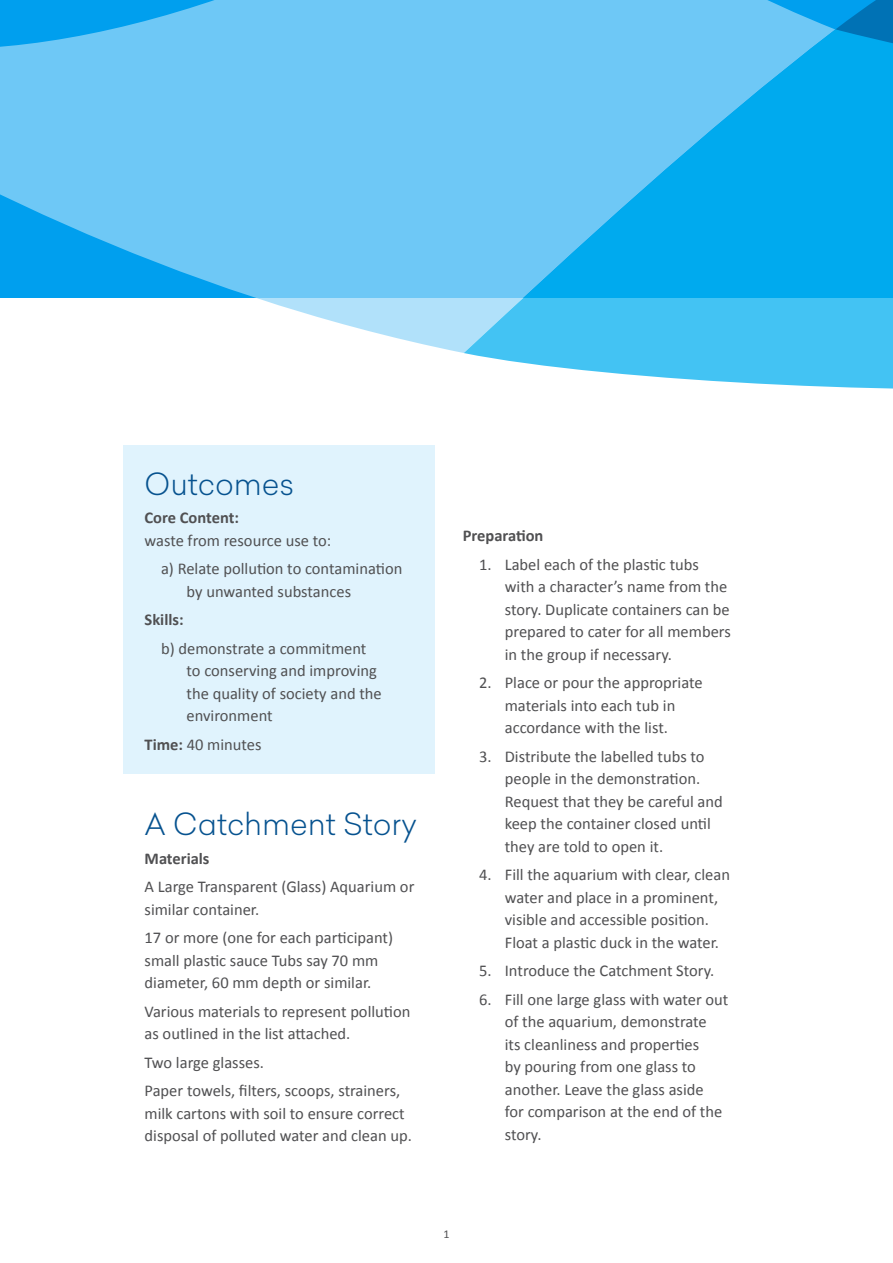
<style>
.page{position:relative;width:893px;height:1263px;background:#fff}
.page>*{position:absolute;margin:0;border:0;box-sizing:border-box;transform-origin:0 0}
.t1{font:300 30px "Celias";color:#06528f}
.t2{font:16.5px/22.5px "Calibri";color:#505052}
.t3{font:700 16.5px "Calibri";color:#505052}
.t4{font:12px "Calibri";color:#505052}
.s1{font-weight:700}
</style>
<div class="page">
<svg style="left:0;top:0;width:835px;height:353px;background:#74caf6"></svg>
<svg style="left:835px;top:0;width:58px;height:29px;background:#0081c9"></svg>
<svg style="left:464px;top:29px;width:429px;height:360px;background:#41bdf2"></svg>
<div style="left:123px;top:445px;width:312px;height:329px;background:#e0f3fd"></div>
<p class="t1" style="left:145px;top:463px;width:151px">Outcomes</p>
<p class="t3" style="left:145px;top:507px;width:96px">Core Content:</p>
<p class="t2" style="left:145px;top:528px;width:188px">waste from resource use to:</p>
<p class="t2" style="left:187px;top:556px;width:217px;text-indent:-26px">a) Relate pollution to contamination by unwanted substances</p>
<p class="t3" style="left:145px;top:609px;width:41px">Skills:</p>
<p class="t2" style="left:187px;top:636px;width:197px;text-indent:-26px">b) demonstrate a commitment to conserving and improving the quality of society and the environment</p>
<p class="t2" style="left:145px;top:732px;width:119px"><span class="s1">Time:</span> 40 minutes</p>
<p class="t1" style="left:145px;top:803px;width:274px">A Catchment Story</p>
<p class="t3" style="left:145px;top:848px;width:66px">Materials</p>
<p class="t2" style="left:145px;top:874px;width:271px">A Large Transparent (Glass) Aquarium or similar container.</p>
<p class="t2" style="left:145px;top:925px;width:250px">17 or more (one for each participant) small plastic sauce Tubs say 70 mm diameter, 60 mm depth or similar.</p>
<p class="t2" style="left:145px;top:999px;width:267px">Various materials to represent pollution as outlined in the list attached.</p>
<p class="t2" style="left:145px;top:1050px;width:121px">Two large glasses.</p>
<p class="t2" style="left:145px;top:1078px;width:269px">Paper towels, filters, scoops, strainers, milk cartons with soil to ensure correct disposal of polluted water and clean up.</p>
<p class="t3" style="left:463px;top:526px;width:82px">Preparation</p>
<p class="t2" style="left:505px;top:552px;width:228px;text-indent:-26px">1. Label each of the plastic tubs with a character’s name from the story. Duplicate containers can be prepared to cater for all members in the group if necessary.</p>
<p class="t2" style="left:479px;top:671px;width:225px;text-align:center">2. Place or pour the appropriate materials into each tub in accordance with the list.</p>
<p class="t2" style="left:505px;top:744px;width:220px;text-indent:-26px">3. Distribute the labelled tubs to people in the demonstration.<br>Request that they be careful and keep the container closed until they are told to open it.</p>
<p class="t2" style="left:505px;top:863px;width:227px;text-indent:-26px">4. Fill the aquarium with clear, clean water and place in a prominent, visible and accessible position.<br>Float a plastic duck in the water.</p>
<p class="t2" style="left:479px;top:959px;width:236px">5. Introduce the Catchment Story.</p>
<p class="t2" style="left:505px;top:987px;width:225px;text-indent:-26px">6. Fill one large glass with water out of the aquarium, demonstrate<br>its cleanliness and properties<br>by pouring from one glass to another. Leave the glass aside<br>for comparison at the end of the story.</p>
<p class="t4" style="left:443px;top:1226px;width:8px">1</p>
</div>
